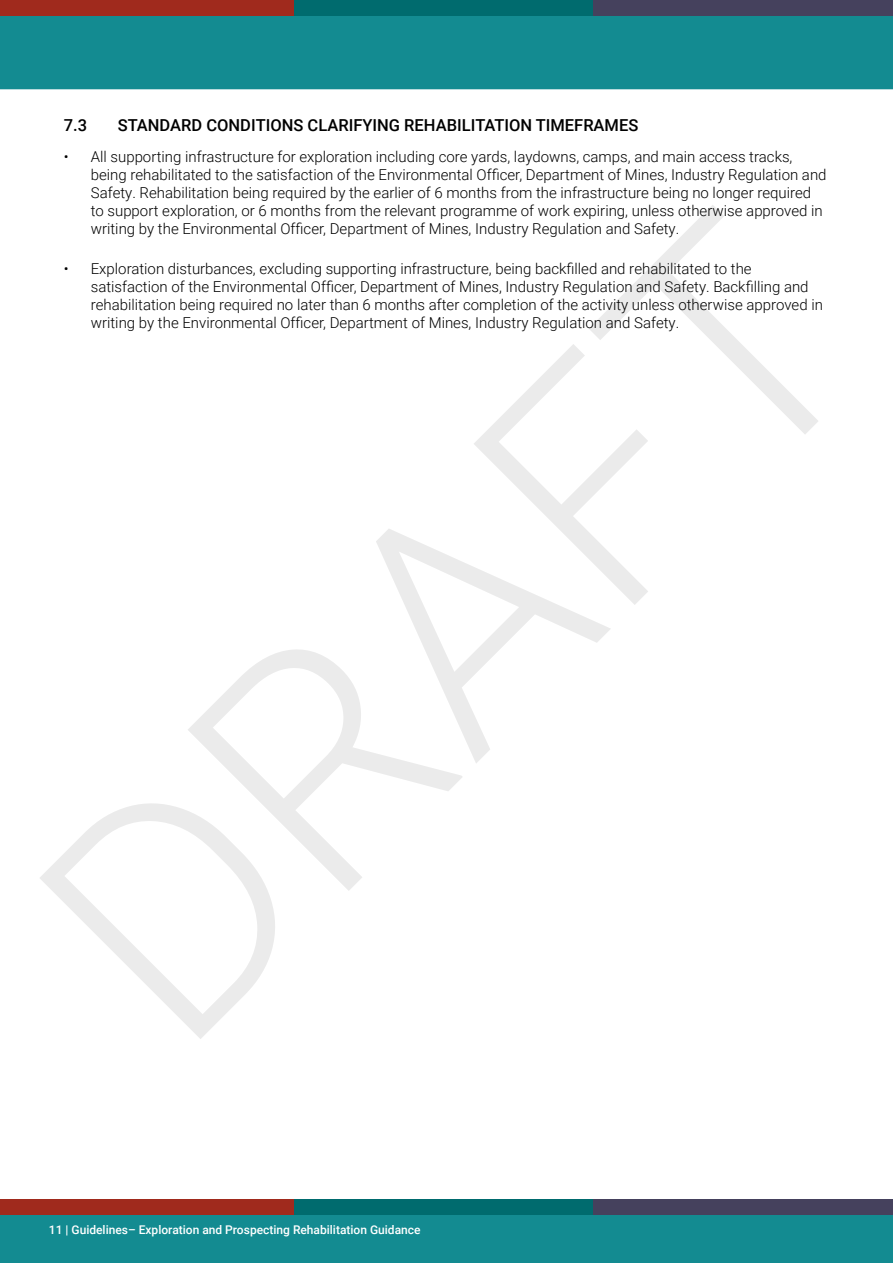
<style>
.page{position:relative;width:893px;height:1263px;background:#fff}
.page>*{position:absolute;margin:0;border:0;box-sizing:border-box;transform-origin:0 0}
.Heading_2{font:500 16.5px "Roboto";color:#000}
.t1{font:300 15px/18px "Roboto";color:#000}
.t2{font:500 12px "Roboto";color:#fff}
</style>
<div class="page">
<div style="left:0;top:15px;width:893px;height:74px;background:#138b91"></div>
<div style="left:0;top:0;width:299px;height:15px;background:#a02a1d"></div>
<div style="left:295px;top:0;width:299px;height:15px;background:#006b6e"></div>
<div style="left:594px;top:0;width:299px;height:15px;background:#45415d"></div>
<div style="left:0;top:1214px;width:893px;height:49px;background:#138b91"></div>
<div style="left:0;top:1199px;width:299px;height:15px;background:#a02a1d"></div>
<div style="left:295px;top:1199px;width:299px;height:15px;background:#006b6e"></div>
<div style="left:594px;top:1199px;width:299px;height:15px;background:#45415d"></div>
<p class="Heading_2" style="left:64px;top:113px;width:25px">7.3</p>
<p class="Heading_2" style="left:118px;top:113px;width:522px">STANDARD CONDITIONS CLARIFYING REHABILITATION TIMEFRAMES</p>
<p class="t1" style="left:91px;top:147px;width:737px;text-indent:-27px">• All supporting infrastructure for exploration including core yards, laydowns, camps, and main access tracks, being rehabilitated to the satisfaction of the Environmental Officer, Department of Mines, Industry Regulation and Safety. Rehabilitation being required by the earlier of 6 months from the infrastructure being no longer required to support exploration, or 6 months from the relevant programme of work expiring, unless otherwise approved in writing by the Environmental Officer, Department of Mines, Industry Regulation and Safety.</p>
<p class="t1" style="left:91px;top:259px;width:734px;text-indent:-27px">• Exploration disturbances, excluding supporting infrastructure, being backfilled and rehabilitated to the satisfaction of the Environmental Officer, Department of Mines, Industry Regulation and Safety. Backfilling and rehabilitation being required no later than 6 months after completion of the activity unless otherwise approved in writing by the Environmental Officer, Department of Mines, Industry Regulation and Safety.</p>
<p class="t2" style="left:49px;top:1221px;width:373px">11 | Guidelines– Exploration and Prospecting Rehabilitation Guidance</p>
</div>
